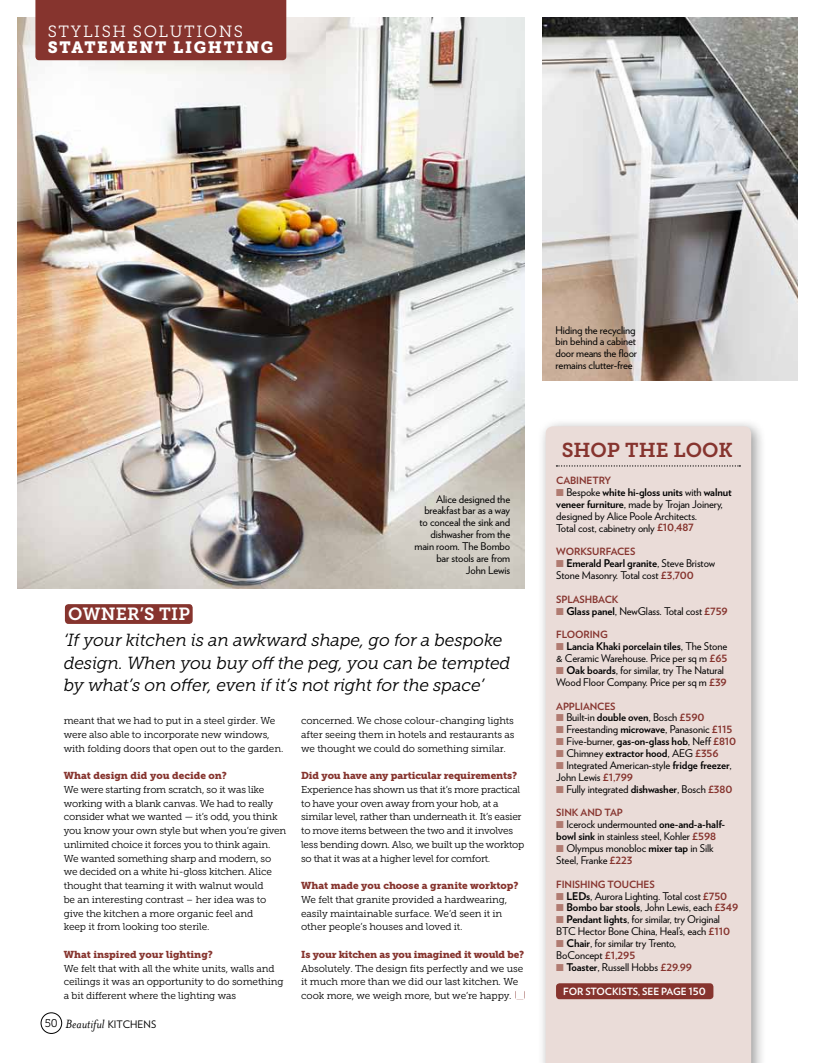
<style>
.page{position:relative;width:815px;height:1063px;background:#fff}
.page>*{position:absolute;margin:0;border:0;box-sizing:border-box;transform-origin:0 0}
.t1{font:20px "Museo Slab 700";letter-spacing:-.005em;color:#86342e}
.t2{font:italic 17.5px/22.5px "Museo Slab 300";letter-spacing:-.01em;color:#000}
.t3{font:17.5px "Museo Slab 700";color:#fff}
.t4{font:16.25px "Museo Slab 900";letter-spacing:.1em;color:#fff}
.t5{font:16.25px "Museo Slab 300";letter-spacing:.1em;color:#fff}
.t6{font:italic 13.75px "Mrs Eaves OT";color:#000}
.t7{font:11.25px "Museo Slab 300";color:#000}
.t8{font:10.62px/11.9px "Verlag";letter-spacing:-.01em;color:#000}
.t9{font:700 10.62px "Verlag";letter-spacing:-.01em;color:#000}
.t10{font:10px/13.8px "Museo Slab 300";letter-spacing:-.015em;color:#000}
.t11{font:10px "Museo Slab 900";letter-spacing:-.005em;color:#86342e}
.t12{font:700 10px "Verlag";letter-spacing:-.01em;color:#86342e}
.t13{font:700 10px "Verlag";letter-spacing:-.01em;color:#fff}
.s1{font-family:"Verlag";font-style:normal;font-size:10.25px}
.s2{color:#b07b71}
.s3{font-weight:700}
.s4{font-weight:700;font-size:10px;color:#86342e}
.s5{font-weight:400}
.s6{font-size:10px;color:#86342e}
</style>
<div class="page">
<div style="left:537px;top:417px;width:229px;height:646px;background:#000;opacity:.4"></div>
<div style="left:546px;top:426px;width:205px;height:637px;background:#eadcd8"></div>
<img style="left:18px;top:18px;width:506px;height:570px">
<img style="left:542px;top:18px;width:255px;height:363px">
<div style="left:556px;top:983px;width:157px;height:16px;background:#86342e;border-radius:4px"></div>
<div style="left:35px;top:0;width:251px;height:60px;background:#86342e"></div>
<svg style="left:556px;top:465px;width:184px;height:2px"></svg>
<div style="left:65px;top:604px;width:128px;height:20px;background:#86342e;border-radius:4px"></div>
<div style="left:41px;top:1013px;width:21px;height:21px;border:1px solid #000;border-radius:50%"></div>
<h3 class="t5" style="left:48px;top:23px;width:197px">STYLISH SOLUTIONS</h3>
<h3 class="t4" style="left:48px;top:38px;width:227px">STATEMENT LIGHTING</h3>
<h2 class="t3" style="left:68px;top:604px;width:123px">OWNER’S TIP</h2>
<p class="t8" style="left:415px;top:492px;width:97px;text-align:right">Alice designed the breakfast bar as a way to conceal the sink and dishwasher from the main room. The Bombo bar stools are from<br>John Lewis</p>
<h2 class="t2" style="left:64px;top:629px;width:448px">‘If your kitchen is an awkward shape, go for a bespoke design. When you buy off the peg, you can be tempted by what’s on offer, even if it’s not right for the space’</h2>
<p class="t10" style="left:64px;top:714px;width:221px">meant that we had to put in a steel girder. We were also able to incorporate new windows, with folding doors that open out to the garden.</p>
<p class="t11" style="left:64px;top:770px;width:165px">What design did you decide on?</p>
<p class="t10" style="left:64px;top:783px;width:224px">We were starting from scratch, so it was like working with a blank canvas. We had to really consider what we wanted — it’s odd, you think you know your own style but when you’re given unlimited choice it forces you to think again.<br>We wanted something sharp and modern, so we decided on a white hi-gloss kitchen. Alice thought that teaming it with walnut would<br>be an interesting contrast – her idea was to give the kitchen a more organic feel and<br>keep it from looking too sterile.</p>
<p class="t11" style="left:64px;top:949px;width:151px">What inspired your lighting?</p>
<p class="t10" style="left:64px;top:961px;width:221px">We felt that with all the white units, walls and ceilings it was an opportunity to do something a bit different where the lighting was</p>
<p class="t7" style="left:45px;top:1017px;width:14px">50</p>
<h3 class="t6" style="left:66px;top:1016px;width:92px">Beautiful <span class="s1">KITCHENS</span></h3>
<p class="t10" style="left:301px;top:714px;width:215px;text-align:justify">concerned. We chose colour-changing lights after seeing them in hotels and restaurants as we thought we could do something similar.</p>
<p class="t11" style="left:301px;top:770px;width:218px">Did you have any particular requirements?</p>
<p class="t10" style="left:301px;top:783px;width:225px">Experience has shown us that it’s more practical to have your oven away from your hob, at a similar level, rather than underneath it. It’s easier to move items between the two and it involves less bending down. Also, we built up the worktop so that it was at a higher level for comfort.</p>
<p class="t11" style="left:301px;top:880px;width:219px">What made you choose a granite worktop?</p>
<p class="t10" style="left:301px;top:893px;width:208px">We felt that granite provided a hardwearing, easily maintainable surface. We’d seen it in other people’s houses and loved it.</p>
<p class="t11" style="left:301px;top:949px;width:225px">Is your kitchen as you imagined it would be?</p>
<p class="t10" style="left:301px;top:961px;width:224px">Absolutely. The design fits perfectly and we use it much more than we did our last kitchen. We cook more, we weigh more, but we’re happy.</p>
<p class="t8" style="left:556px;top:323px;width:83px">Hiding the recycling bin behind a cabinet door means the floor remains clutter-free</p>
<h1 class="t1" style="left:562px;top:439px;width:173px">SHOP THE LOOK</h1>
<p class="t12" style="left:556px;top:473px;width:57px">Cabinetry</p>
<p class="t8" style="left:556px;top:486px;width:177px"><span class="s2">■</span> Bespoke <span class="s3">white hi-gloss units</span> with <span class="s3">walnut veneer furniture</span>, made by Trojan Joinery, designed by Alice Poole Architects.<br>Total cost, cabinetry only <span class="s4">£10,487</span></p>
<p class="t12" style="left:556px;top:544px;width:81px">WORKSURFACES</p>
<p class="t8" style="left:556px;top:557px;width:160px"><span class="s2">■</span> <span class="s3">Emerald Pearl granite</span>, Steve Bristow<br>Stone Masonry. Total cost <span class="s4">£3,700</span></p>
<p class="t12" style="left:556px;top:591px;width:50px">Splashback</p>
<p class="t8" style="left:556px;top:604px;width:173px"><span class="s2">■</span> <span class="s3">Glass panel</span>, NewGlass. Total cost <span class="s4">£759</span></p>
<p class="t12" style="left:556px;top:627px;width:53px">FLOORING</p>
<p class="t8" style="left:556px;top:640px;width:173px"><span class="s2">■</span> <span class="s3">Lancia Khaki porcelain tiles</span>, The Stone &amp; Ceramic Warehouse. Price per sq m <span class="s4">£65</span></p>
<p class="t8" style="left:556px;top:664px;width:172px"><span class="s2">■</span> <span class="s3">Oak boards</span>, for similar, try The Natural<br>Wood Floor Company. Price per sq m <span class="s4">£39</span></p>
<p class="t12" style="left:556px;top:698px;width:59px">Appliances</p>
<p class="t8" style="left:556px;top:711px;width:150px"><span class="s2">■</span> Built-in <span class="s3">double oven</span>, Bosch <span class="s4">£590</span></p>
<p class="t8" style="left:556px;top:723px;width:177px"><span class="s2">■</span> Freestanding <span class="s3">microwave</span>, Panasonic <span class="s4">£115</span></p>
<p class="t8" style="left:556px;top:735px;width:181px"><span class="s2">■</span> Five-burner, <span class="s3">gas-on-glass hob</span>, Neff <span class="s4">£810</span></p>
<p class="t9" style="left:556px;top:745px;width:164px"><span class="s2">■</span> <span class="s5">Chimney</span> extractor hood<span class="s5">, AEG</span> <span class="s6">£356</span></p>
<p class="t8" style="left:556px;top:759px;width:177px"><span class="s2">■</span> Integrated American-style <span class="s3">fridge freezer</span>,<br>John Lewis <span class="s4">£1,799</span></p>
<p class="t8" style="left:556px;top:782px;width:178px"><span class="s2">■</span> Fully integrated <span class="s3">dishwasher</span>, Bosch <span class="s4">£380</span></p>
<p class="t12" style="left:556px;top:805px;width:68px">SIN K and TAP</p>
<p class="t8" style="left:556px;top:818px;width:170px"><span class="s2">■</span> Icerock undermounted <span class="s3">one-and-a-half&shy;bowl sink</span> in stainless steel, Kohler <span class="s4">£598</span></p>
<p class="t8" style="left:556px;top:842px;width:159px"><span class="s2">■</span> Olympus monobloc <span class="s3">mixer tap</span> in Silk<br>Steel, Franke <span class="s4">£223</span></p>
<p class="t12" style="left:556px;top:876px;width:60px">Finishing Touc</p>
<p class="t12" style="left:636px;top:876px;width:19px">hes</p>
<p class="t9" style="left:556px;top:887px;width:18px"><span class="s2">■</span> LED</p>
<p class="t8" style="left:586px;top:889px;width:143px"><span class="s3">s</span>, Aurora Lighting. Total cost <span class="s4">£750</span></p>
<p class="t8" style="left:556px;top:901px;width:183px"><span class="s2">■</span> <span class="s3">Bombo bar stools</span>, John Lewis, each <span class="s4">£349</span></p>
<p class="t8" style="left:556px;top:913px;width:175px"><span class="s2">■</span> <span class="s3">Pendant lights</span>, for similar, try Original<br>BTC Hector Bone China, Heal’s, each <span class="s4">£110</span></p>
<p class="t8" style="left:556px;top:937px;width:121px"><span class="s2">■</span> <span class="s3">Chair</span>, for similar try Trento,<br>BoConcept <span class="s4">£1,295</span></p>
<p class="t8" style="left:556px;top:961px;width:137px"><span class="s2">■</span> <span class="s3">Toaster</span>, Russell Hobbs <span class="s4">£29.99</span></p>
<p class="t13" style="left:563px;top:984px;width:42px">Fo r stock</p>
<p class="t13" style="left:619px;top:984px;width:50px">ists, see pag</p>
<p class="t13" style="left:681px;top:984px;width:27px">e 150</p>
</div>
